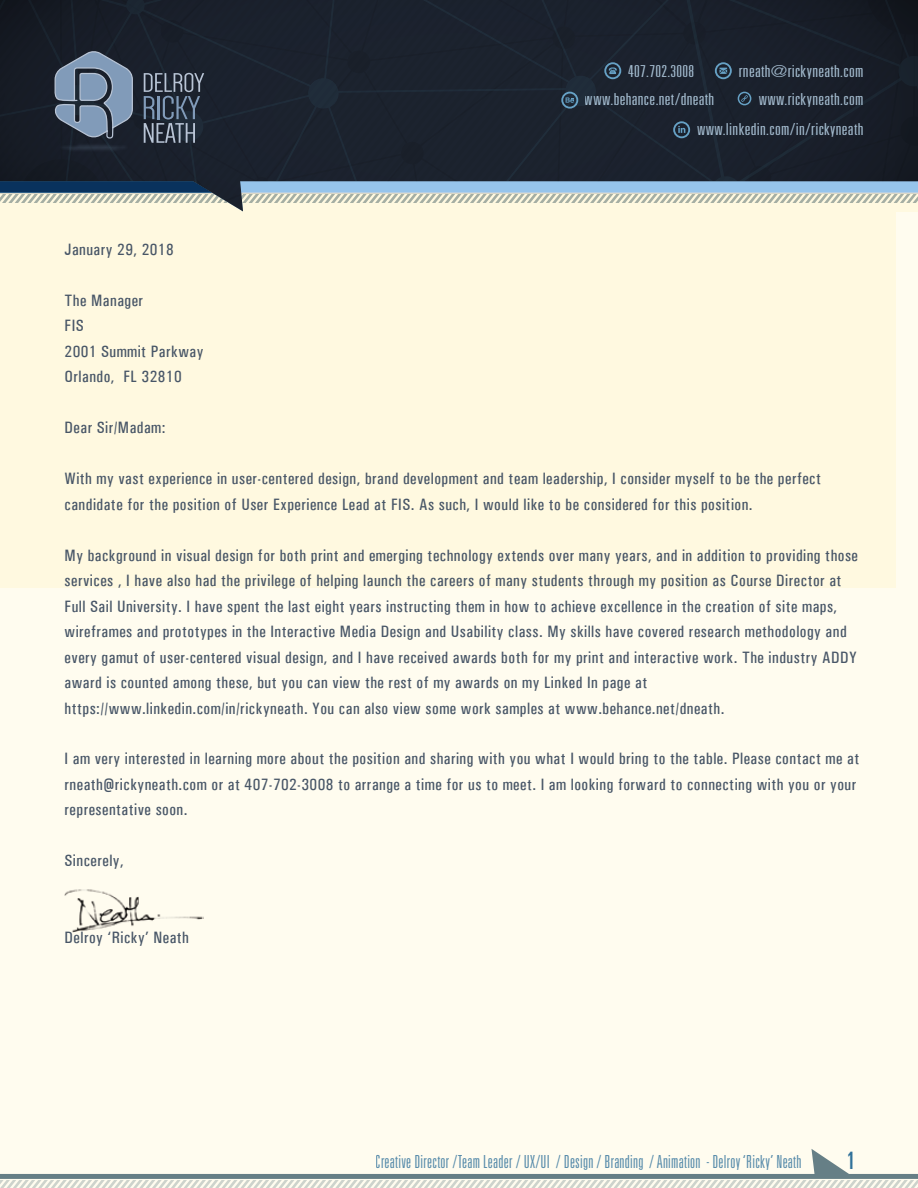
<style>
.page{position:relative;width:918px;height:1188px;background:#fff}
.page>*{position:absolute;margin:0;border:0;box-sizing:border-box;transform-origin:0 0}
.t1{font:ultra-condensed 24px "Univers";color:#30719a}
.t2{font:300 ultra-condensed 18px "Univers";letter-spacing:.015em;color:#30719a}
.t3{font:500 condensed 16.5px/25.5px "Univers";letter-spacing:.03em;color:#485667}
.t4{font:300 ultra-condensed 16.5px/29.1px "Univers";letter-spacing:.015em;color:#c4e0f5;text-align:right;scale:1.25 1}
</style>
<div class="page">
<div style="left:0;top:193px;width:918px;height:995px;background:linear-gradient(to right,#fffbe9,#fffbea)"></div>
<svg style="left:0;top:1149px;width:918px;height:39px"></svg>
<img style="left:65px;top:884px;width:138px;height:48px">
<svg style="left:0;top:0;width:918px;height:211px;background:#333c46"></svg>
<p class="t4" style="left:628px;top:56px;width:54px">407.702.3008</p>
<p class="t4" style="left:739px;top:56px;width:101px">rneath@rickyneath.com</p>
<p class="t4" style="left:585px;top:85px;width:105px">www.behance.net/dneath</p>
<p class="t4" style="left:697px;top:85px;width:135px">www.rickyneath.com www.linkedin.com/in/rickyneath</p>
<p class="t3" style="left:65px;top:236px;width:111px">January 29, 2018</p>
<p class="t3" style="left:65px;top:287px;width:140px">The Manager<br>FIS<br>2001 Summit Parkway<br>Orlando, FL 32810</p>
<p class="t3" style="left:65px;top:415px;width:102px">Dear Sir/Madam:</p>
<p class="t3" style="left:65px;top:466px;width:758px">With my vast experience in user-centered design, brand development and team leadership, I consider myself to be the perfect candidate for the position of User Experience Lead at FIS. As such, I would like to be considered for this position.</p>
<p class="t3" style="left:65px;top:542px;width:795px">My background in visual design for both print and emerging technology extends over many years, and in addition to providing those services , I have also had the privilege of helping launch the careers of many students through my position as Course Director at Full Sail University. I have spent the last eight years instructing them in how to achieve excellence in the creation of site maps, wireframes and prototypes in the Interactive Media Design and Usability class. My skills have covered research methodology and every gamut of user-centered visual design, and I have received awards both for my print and interactive work. The industry ADDY award is counted among these, but you can view the rest of my awards on my Linked In page at https://www.linkedin.com/in/rickyneath. You can also view some work samples at www.behance.net/dneath.</p>
<p class="t3" style="left:65px;top:746px;width:796px">I am very interested in learning more about the position and sharing with you what I would bring to the table. Please contact me at rneath@rickyneath.com or at 407-702-3008 to arrange a time for us to meet. I am looking forward to connecting with you or your representative soon.</p>
<p class="t3" style="left:65px;top:848px;width:61px">Sincerely,</p>
<p class="t3" style="left:65px;top:925px;width:126px">Delroy ‘Ricky’ Neath</p>
<p class="t2" style="left:376px;top:1152px;width:427px">Creative Director /Team Leader / UX/UI / Design / Branding / Animation - Delroy ‘Ricky’ Neath</p>
<h1 class="t1" style="left:847px;top:1147px;width:10px">1</h1>
</div>
